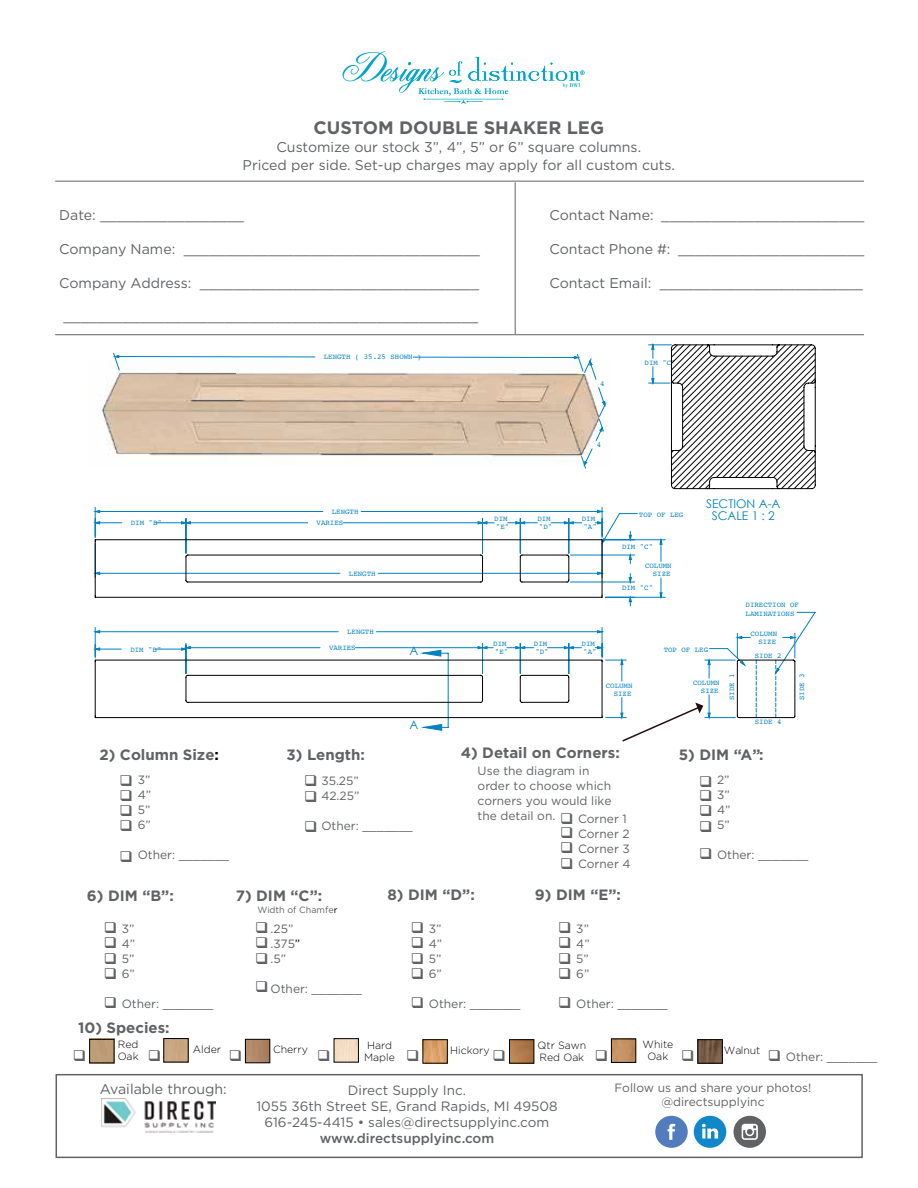
<style>
.page{position:relative;width:918px;height:1188px;background:#fff}
.page>*{position:absolute;margin:0;border:0;box-sizing:border-box;transform-origin:0 0}
.t1{font:700 18px "Gotham";color:#606264}
.t2{font:700 15px "Gotham";color:#606264}
.t3{font:14.1px/18px "Gotham";color:#606264;text-align:center}
.t4{font:13.5px/16.2px "Gotham";color:#606264;text-align:center}
.t5{font:500 13.5px "Gotham";color:#606264}
.t6{font:12px/15px "Gotham";color:#606264}
.t7{font:12px/11.9px "Century Gothic";color:#0181c1;text-align:center}
.t8{font:300 10.5px/12px "Gotham";color:#000}
.t9{font:9px "Gotham";color:#606264}
.t10{font:7.35px/8.2px "Courier";color:#0181c1}
.s1{color:#000}
</style>
<div class="page">
<svg style="left:342px;top:51px;width:243px;height:53px"></svg>
<hr style="left:55px;top:334px;width:809px;height:1px;background:#606264">
<hr style="left:515px;top:182px;width:1px;height:152px;background:#606264">
<hr style="left:55px;top:181px;width:809px;height:1px;background:#606264">
<div style="left:56px;top:1074px;width:807px;height:84px;border:2px solid #606264"></div>
<svg style="left:423px;top:718px;width:356px;height:12px"></svg>
<svg style="left:95px;top:345px;width:576px;height:194px"></svg>
<svg style="left:94px;top:539px;width:702px;height:179px"></svg>
<svg style="left:671px;top:344px;width:145px;height:146px"></svg>
<svg style="left:621px;top:703px;width:82px;height:39px"></svg>
<div style="left:89px;top:1039px;width:25px;height:24px;border:1px solid #000"></div>
<img style="left:164px;top:1040px;width:24px;height:23px">
<img style="left:247px;top:1041px;width:21px;height:20px">
<div style="left:245px;top:1039px;width:25px;height:24px;border:1px solid #000"></div>
<img style="left:511px;top:1042px;width:21px;height:19px">
<img style="left:613px;top:1041px;width:21px;height:20px">
<div style="left:611px;top:1039px;width:25px;height:24px;border:1px solid #000"></div>
<img style="left:698px;top:1039px;width:24px;height:25px">
<img style="left:334px;top:1040px;width:24px;height:23px">
<div style="left:334px;top:1038px;width:25px;height:24px;border:1px solid #000"></div>
<img style="left:423px;top:1039px;width:24px;height:25px">
<div style="left:655px;top:1116px;width:33px;height:32px;background:#517cbe;border-radius:50%"></div>
<svg style="left:668px;top:1124px;width:7px;height:16px"></svg>
<div style="left:694px;top:1116px;width:32px;height:32px;background:#0f87c9;border-radius:50%"></div>
<svg style="left:702px;top:1124px;width:16px;height:15px"></svg>
<div style="left:734px;top:1116px;width:32px;height:32px;background:#606264;border-radius:50%"></div>
<svg style="left:742px;top:1124px;width:16px;height:16px"></svg>
<img style="left:102px;top:1098px;width:113px;height:34px">
<p class="t1" style="left:314px;top:116px;width:292px">CUSTOM DOUBLE SHAKER LEG</p>
<p class="t3" style="left:243px;top:138px;width:434px">Customize our stock 3”, 4”, 5” or 6” square columns.<br>Priced per side. Set-up charges may apply for all custom cuts.</p>
<p class="t3" style="left:59px;top:206px;width:186px">Date: _________________</p>
<p class="t3" style="left:59px;top:239px;width:422px">Company Name: ___________________________________</p>
<p class="t3" style="left:59px;top:273px;width:421px">Company Address: _________________________________</p>
<p class="t3" style="left:64px;top:307px;width:416px">_________________________________________________</p>
<p class="t3" style="left:549px;top:206px;width:316px">Contact Name: ________________________</p>
<p class="t3" style="left:549px;top:239px;width:316px">Contact Phone #: ______________________</p>
<p class="t3" style="left:549px;top:273px;width:315px">Contact Email: ________________________</p>
<p class="t10" style="left:324px;top:353px;width:99px">LENGTH ( 35.25 SHOWN )</p>
<p class="t10" style="left:600px;top:379px;width:6px">4</p>
<p class="t10" style="left:645px;top:358px;width:33px">DIM "C"</p>
<p class="t10" style="left:597px;top:441px;width:6px">4</p>
<p class="t10" style="left:332px;top:507px;width:28px">LENGTH</p>
<p class="t10" style="left:131px;top:519px;width:33px">DIM "B"</p>
<p class="t10" style="left:317px;top:519px;width:28px">VARIES</p>
<p class="t10" style="left:494px;top:514px;width:17px">DIM "E"</p>
<p class="t10" style="left:537px;top:514px;width:16px">DIM "D"</p>
<p class="t10" style="left:582px;top:514px;width:17px">DIM "A"</p>
<p class="t10" style="left:639px;top:510px;width:46px">TOP OF LEG</p>
<p class="t7" style="left:706px;top:498px;width:76px">SECTION A-A<br>SCALE 1 : 2</p>
<p class="t10" style="left:622px;top:543px;width:33px">DIM "C"</p>
<p class="t10" style="left:349px;top:569px;width:28px">LENGTH</p>
<p class="t10" style="left:645px;top:561px;width:28px;text-align:right">COLUMN<br>SIZE</p>
<p class="t10" style="left:622px;top:584px;width:33px">DIM "C"</p>
<p class="t10" style="left:746px;top:601px;width:55px">DIRECTION OF<br>LAMINATIONS</p>
<p class="t10" style="left:347px;top:628px;width:28px">LENGTH</p>
<p class="t10" style="left:130px;top:645px;width:33px">DIM "B"</p>
<p class="t10" style="left:329px;top:643px;width:28px">VARIES</p>
<p class="t10" style="left:493px;top:639px;width:17px">DIM "E"</p>
<p class="t10" style="left:534px;top:639px;width:16px">DIM "D"</p>
<p class="t10" style="left:582px;top:639px;width:17px">DIM "A"</p>
<p class="t7" style="left:410px;top:645px;width:10px">A</p>
<p class="t10" style="left:664px;top:645px;width:46px">TOP OF LEG</p>
<p class="t10" style="left:751px;top:629px;width:28px;text-align:right">COLUMN<br>SIZE</p>
<p class="t10" style="left:755px;top:651px;width:28px">SIDE 2</p>
<p class="t2" style="left:99px;top:745px;width:121px">2) Column Size<span class="s1">:</span></p>
<p class="t6" style="left:138px;top:772px;width:15px;text-align:justify">3” 4” 5” 6”</p>
<p class="t6" style="left:138px;top:847px;width:93px">Other: _______</p>
<p class="t2" style="left:287px;top:745px;width:80px">3) Length:</p>
<p class="t7" style="left:410px;top:719px;width:10px">A</p>
<p class="t6" style="left:321px;top:773px;width:40px">35.25”<br>42.25”</p>
<p class="t6" style="left:321px;top:818px;width:93px">Other: _______</p>
<p class="t10" style="left:606px;top:681px;width:28px;text-align:right">COLUMN<br>SIZE</p>
<p class="t10" style="left:693px;top:678px;width:28px;text-align:right">COLUMN<br>SIZE</p>
<p class="t10" style="left:728px;top:700px;width:28px;rotate:-90deg">SIDE 1</p>
<p class="t10" style="left:755px;top:718px;width:28px">SIDE 4</p>
<p class="t10" style="left:798px;top:700px;width:28px;rotate:-90deg">SIDE 3</p>
<p class="t2" style="left:461px;top:743px;width:160px">4) Detail on Corners:</p>
<p class="t2" style="left:679px;top:745px;width:86px">5) DIM “A”:</p>
<p class="t6" style="left:717px;top:772px;width:15px;text-align:justify">2” 3” 4” 5”</p>
<p class="t6" style="left:717px;top:847px;width:93px">Other: _______</p>
<p class="t6" style="left:478px;top:763px;width:135px">Use the diagram in order to choose which corners you would like the detail on.</p>
<p class="t6" style="left:578px;top:811px;width:54px">Corner 1<br>Corner 2<br>Corner 3<br>Corner 4</p>
<p class="t2" style="left:87px;top:886px;width:88px">6) DIM “B”:</p>
<p class="t2" style="left:236px;top:886px;width:88px">7) DIM “C”:</p>
<p class="t9" style="left:257px;top:904px;width:82px">Width of Chamfe<span class="s1">r</span></p>
<p class="t2" style="left:387px;top:885px;width:89px">8) DIM “D”:</p>
<p class="t2" style="left:535px;top:885px;width:88px">9) DIM “E”:</p>
<p class="t6" style="left:271px;top:921px;width:31px">.25” .375<span class="s1">” </span>.5”</p>
<p class="t6" style="left:271px;top:981px;width:93px">Other: _______</p>
<p class="t6" style="left:122px;top:921px;width:14px">3”</p>
<p class="t6" style="left:429px;top:921px;width:14px">3”</p>
<p class="t6" style="left:576px;top:921px;width:14px">3”</p>
<p class="t6" style="left:122px;top:936px;width:15px">4”</p>
<p class="t6" style="left:429px;top:936px;width:15px">4”</p>
<p class="t6" style="left:576px;top:936px;width:15px">4”</p>
<p class="t6" style="left:122px;top:951px;width:14px">5”</p>
<p class="t6" style="left:429px;top:951px;width:14px">5”</p>
<p class="t6" style="left:576px;top:951px;width:14px">5”</p>
<p class="t6" style="left:122px;top:966px;width:15px">6”</p>
<p class="t6" style="left:429px;top:966px;width:15px">6”</p>
<p class="t6" style="left:576px;top:966px;width:15px">6”</p>
<p class="t6" style="left:122px;top:996px;width:93px">Other: _______</p>
<p class="t6" style="left:429px;top:996px;width:93px">Other: _______</p>
<p class="t6" style="left:576px;top:996px;width:93px">Other: _______</p>
<p class="t2" style="left:78px;top:1017px;width:93px">10) Species:</p>
<p class="t8" style="left:118px;top:1038px;width:22px">Red<br>Oak</p>
<p class="t8" style="left:193px;top:1043px;width:30px">Alder</p>
<p class="t8" style="left:273px;top:1043px;width:36px">Cherry</p>
<p class="t8" style="left:364px;top:1039px;width:32px">Hard<br>Maple</p>
<p class="t8" style="left:450px;top:1044px;width:41px">Hickory</p>
<p class="t8" style="left:538px;top:1039px;width:50px">Qtr Sawn<br>Red Oak</p>
<p class="t8" style="left:642px;top:1038px;width:32px;text-align:center">White<br>Oak</p>
<p class="t6" style="left:724px;top:1049px;width:155px"><sup>Walnut</sup> ❑ Other: _______</p>
<p class="t4" style="left:256px;top:1081px;width:303px">Direct Supply Inc.<br>1055 36th Street SE, Grand Rapids, MI 49508<br>616-245-4415 • sales@directsupplyinc.com</p>
<p class="t5" style="left:320px;top:1130px;width:176px">www.directsupplyinc.com</p>
<p class="t6" style="left:615px;top:1080px;width:198px;line-height:14.4px;text-align:center">Follow us and share your photos! @directsupplyinc</p>
<p class="t3" style="left:100px;top:1080px;width:128px">Available through:</p>
</div>
